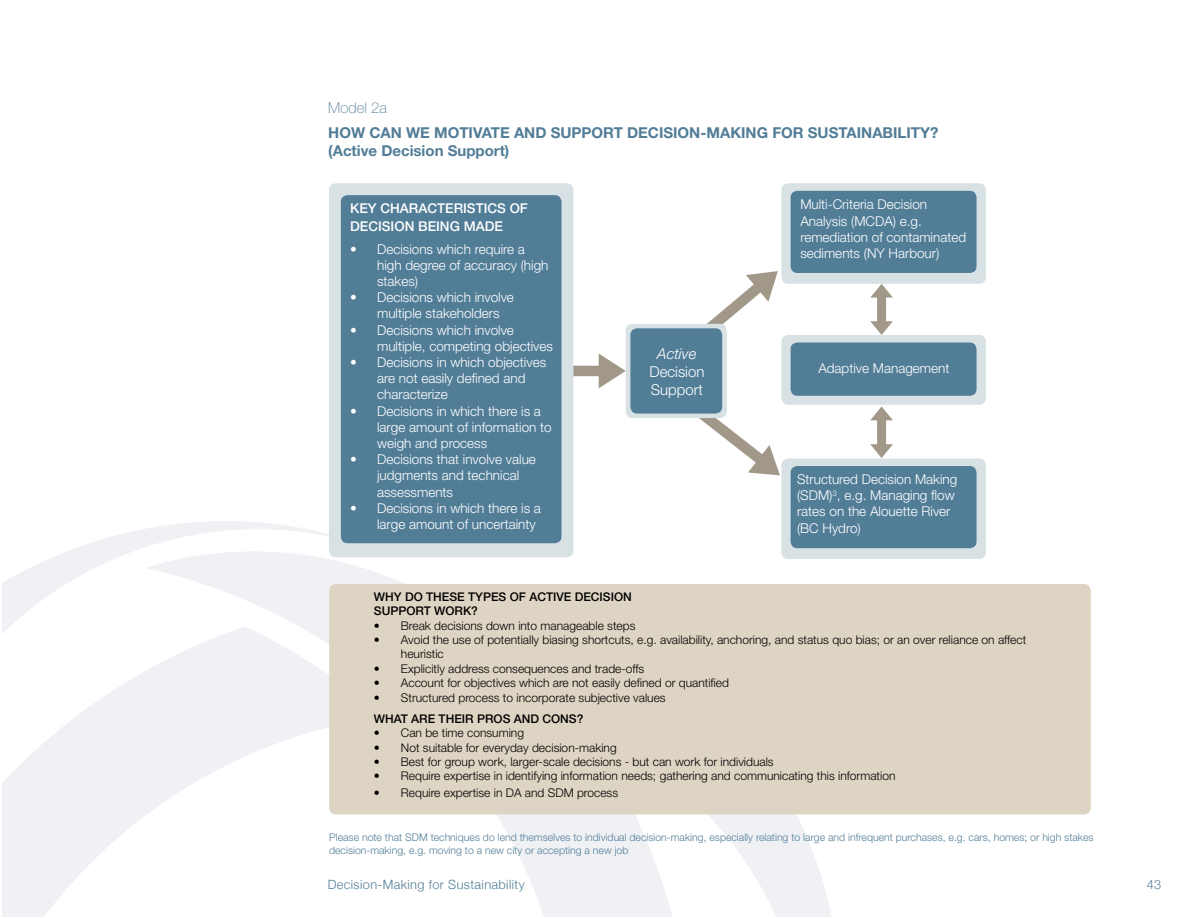
<style>
.page{position:relative;width:1188px;height:918px;background:#fff}
.page>*{position:absolute;margin:0;border:0;box-sizing:border-box;transform-origin:0 0}
.t1{font:700 15px/18px "Helvetica Neue LT Std";color:#527d97}
.t2{font:300 15px/18px "Helvetica Neue LT Std";color:#fff}
.t3{font:100 15px "Helvetica Neue LT Std";color:#527d97}
.t4{font:italic 300 15px "Helvetica Neue LT Std";color:#fff}
.t5{font:300 13.5px/16.2px "Helvetica Neue LT Std";color:#fff}
.t6{font:500 13.5px/18px "Helvetica Neue LT Std";color:#fff}
.t7{font:300 12.75px "Helvetica Neue";letter-spacing:.03em;color:#527d97}
.t8{font:300 12px/14.4px "Helvetica Neue LT Std";color:#000}
.t9{font:500 12px/14.4px "Helvetica Neue LT Std";color:#000}
.t10{font:300 10.5px/12.6px "Helvetica Neue LT Std";color:#527d97}
</style>
<div class="page">
<div style="left:543px;top:366px;width:65px;height:10px;background:#a2988a"></div>
<svg style="left:599px;top:353px;width:27px;height:35px"></svg>
<div style="left:329px;top:183px;width:244px;height:374px;background:#d8e1e4;border-radius:7px"></div>
<div style="left:341px;top:195px;width:221px;height:348px;background:#527d97;border-radius:7px"></div>
<div style="left:782px;top:183px;width:204px;height:101px;background:#d8e1e4;border-radius:7px"></div>
<div style="left:791px;top:191px;width:186px;height:82px;background:#527d97;border-radius:7px"></div>
<div style="left:626px;top:324px;width:101px;height:94px;background:#d8e1e4;border-radius:7px"></div>
<div style="left:630px;top:328px;width:92px;height:86px;background:#527d97;border-radius:7px"></div>
<div style="left:781px;top:335px;width:205px;height:70px;background:#d8e1e4;border-radius:7px"></div>
<div style="left:791px;top:343px;width:186px;height:53px;background:#527d97;border-radius:7px"></div>
<div style="left:781px;top:459px;width:205px;height:100px;background:#d8e1e4;border-radius:7px"></div>
<div style="left:791px;top:466px;width:186px;height:82px;background:#527d97;border-radius:7px"></div>
<div style="left:329px;top:584px;width:762px;height:230px;background:#ddd4c3;border-radius:7px"></div>
<svg style="left:678px;top:392px;width:102px;height:83px"></svg>
<svg style="left:686px;top:271px;width:92px;height:79px"></svg>
<div style="left:877px;top:294px;width:9px;height:34px;background:#a2988a"></div>
<svg style="left:870px;top:284px;width:23px;height:14px"></svg>
<svg style="left:870px;top:321px;width:23px;height:14px"></svg>
<div style="left:877px;top:417px;width:9px;height:34px;background:#a2988a"></div>
<svg style="left:870px;top:406px;width:23px;height:14px"></svg>
<svg style="left:870px;top:444px;width:23px;height:14px"></svg>
<p class="t3" style="left:328px;top:99px;width:60px">Model 2a</p>
<p class="t1" style="left:328px;top:123px;width:612px">HOW CAN WE MOTIVATE AND SUPPORT DECISION-MAKING FOR SUSTAINABILITY? (Active Decision Support)</p>
<p class="t6" style="left:350px;top:199px;width:179px">KEY CHARACTERISTICS OF<br>DECISION BEING MADE</p>
<p class="t5" style="left:377px;top:240px;width:173px;text-indent:-27px">• Decisions which require a high degree of accuracy (high stakes)</p>
<p class="t5" style="left:377px;top:289px;width:138px;text-indent:-27px">• Decisions which involve multiple stakeholders</p>
<p class="t5" style="left:377px;top:321px;width:177px;text-indent:-27px">• Decisions which involve multiple, competing objectives</p>
<p class="t5" style="left:377px;top:354px;width:171px;text-indent:-27px">• Decisions in which objectives are not easily defined and characterize</p>
<p class="t5" style="left:377px;top:402px;width:176px;text-indent:-27px">• Decisions in which there is a large amount of information to weigh and process</p>
<p class="t5" style="left:377px;top:451px;width:160px;text-indent:-27px">• Decisions that involve value judgments and technical assessments</p>
<p class="t5" style="left:377px;top:500px;width:165px;text-indent:-27px">• Decisions in which there is a large amount of uncertainty</p>
<p class="t5" style="left:800px;top:196px;width:167px">Multi-Criteria Decision<br>Analysis (MCDA) e.g. remediation of contaminated sediments (NY Harbour)</p>
<p class="t4" style="left:657px;top:345px;width:41px">Active</p>
<p class="t2" style="left:649px;top:362px;width:57px">Decision<br>Support</p>
<p class="t5" style="left:818px;top:360px;width:133px">Adaptive Management</p>
<p class="t5" style="left:797px;top:471px;width:162px">Structured Decision Making (SDM)<sup>3</sup>, e.g. Managing flow rates on the Alouette River (BC Hydro)</p>
<p class="t9" style="left:374px;top:589px;width:259px">WHY DO THESE TYPES OF ACTIVE DECISION<br>SUPPORT WORK?</p>
<p class="t8" style="left:374px;top:618px;width:263px">• Break decisions down into manageable steps</p>
<p class="t8" style="left:401px;top:632px;width:627px;text-indent:-27px">• Avoid the use of potentially biasing shortcuts, e.g. availability, anchoring, and status quo bias; or an over reliance on affect heuristic</p>
<p class="t8" style="left:374px;top:661px;width:272px">• Explicitly address consequences and trade-offs</p>
<p class="t8" style="left:374px;top:675px;width:357px">• Account for objectives which are not easily defined or quantified</p>
<p class="t8" style="left:374px;top:690px;width:293px">• Structured process to incorporate subjective values</p>
<p class="t9" style="left:374px;top:711px;width:211px">WHAT ARE THEIR PROS AND CONS?</p>
<p class="t8" style="left:374px;top:725px;width:152px">• Can be time consuming</p>
<p class="t8" style="left:374px;top:740px;width:244px">• Not suitable for everyday decision-making</p>
<p class="t8" style="left:374px;top:754px;width:401px">• Best for group work, larger-scale decisions - but can work for individuals</p>
<p class="t8" style="left:374px;top:769px;width:523px">• Require expertise in identifying information needs; gathering and communicating this information</p>
<p class="t8" style="left:374px;top:785px;width:246px">• Require expertise in DA and SDM process</p>
<p class="t10" style="left:329px;top:831px;width:766px">Please note that SDM techniques do lend themselves to individual decision-making, especially relating to large and infrequent purchases, e.g. cars, homes; or high stakes decision-making, e.g. moving to a new city or accepting a new job</p>
<p class="t7" style="left:328px;top:877px;width:198px">Decision-Making for Sustainability</p>
<p class="t7" style="left:1147px;top:877px;width:16px">43</p>
</div>
